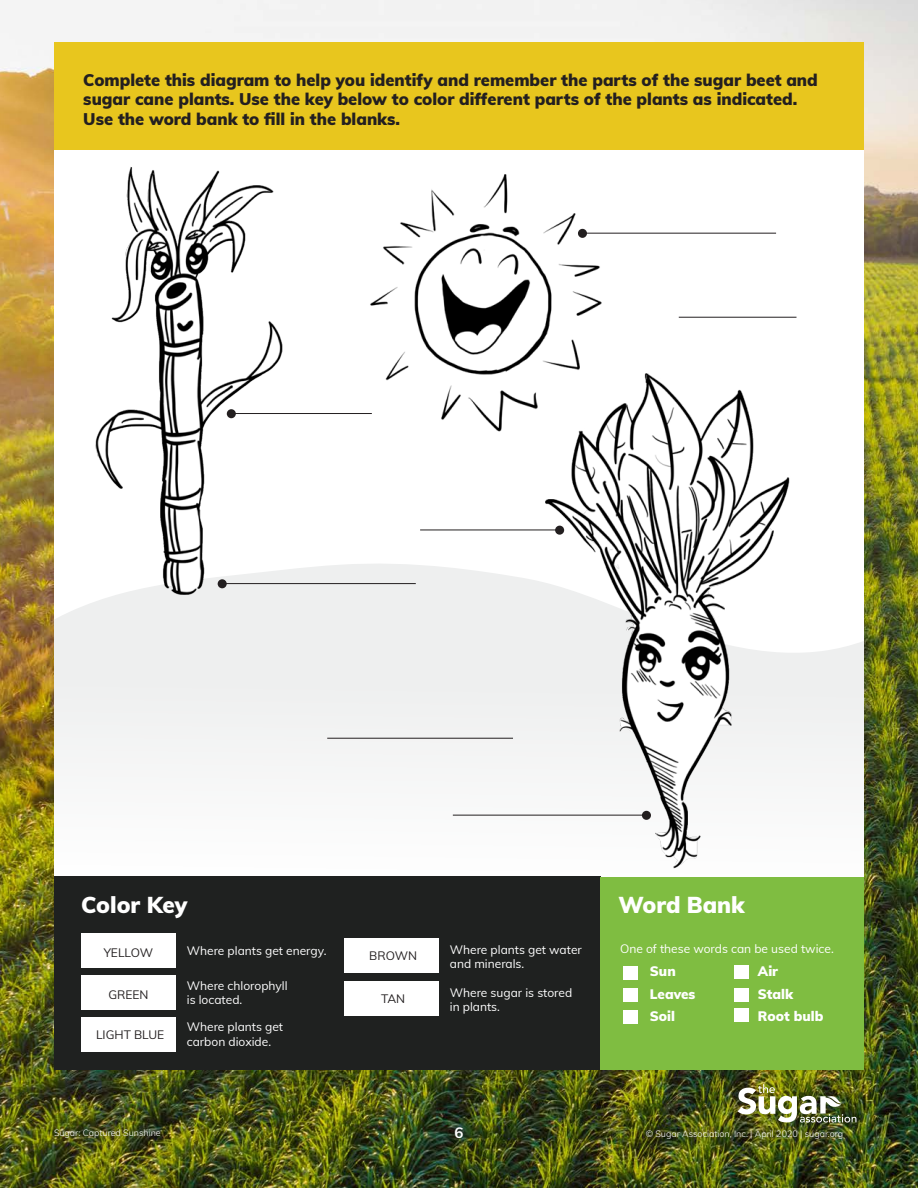
<style>
.page{position:relative;width:918px;height:1188px;background:#fff}
.page>*{position:absolute;margin:0;border:0;box-sizing:border-box;transform-origin:0 0}
.t1{font:900 22.5px "Muli";color:#fff}
.t2{font:900 16.5px/19.8px "Muli";color:#231f20}
.t3{font:700 15px "Muli";color:#fff}
.t4{font:900 13.5px "Muli";color:#fff}
.t5{font:12px/14.4px "Muli";color:#fff}
.t6{font:12px "Muli";color:#231f20}
.t7{font:300 9px "Muli";color:#fff}
</style>
<div class="page">
<img style="left:0;top:0;width:918px;height:1188px">
<img style="left:47px;top:1122px;width:121px;height:24px">
<svg style="left:447px;top:1119px;width:24px;height:26px"></svg>
<img style="left:638px;top:1122px;width:213px;height:25px">
<img style="left:738px;top:1084px;width:118px;height:39px">
<div style="left:54px;top:138px;width:810px;height:761px;background:#fff"></div>
<svg style="left:54px;top:564px;width:810px;height:313px;fill:#f3f4f4"></svg>
<img style="left:370px;top:174px;width:287px;height:258px">
<img style="left:545px;top:372px;width:245px;height:497px">
<img style="left:95px;top:167px;width:187px;height:429px">
<div style="left:54px;top:877px;width:546px;height:193px;background:#1f2120"></div>
<div style="left:54px;top:42px;width:810px;height:108px;background:#e8c61e"></div>
<div style="left:81px;top:933px;width:95px;height:35px;background:#fff"></div>
<div style="left:81px;top:975px;width:95px;height:35px;background:#fff"></div>
<div style="left:81px;top:1017px;width:95px;height:35px;background:#fff"></div>
<div style="left:344px;top:938px;width:95px;height:35px;background:#fff"></div>
<div style="left:344px;top:981px;width:95px;height:35px;background:#fff"></div>
<div style="left:600px;top:877px;width:264px;height:192px;background:#7fbd41"></div>
<div style="left:623px;top:966px;width:15px;height:13px;background:#fff"></div>
<div style="left:623px;top:988px;width:15px;height:14px;background:#fff"></div>
<div style="left:623px;top:1010px;width:15px;height:14px;background:#fff"></div>
<div style="left:734px;top:1008px;width:14px;height:14px;background:#fff"></div>
<div style="left:734px;top:966px;width:14px;height:13px;background:#fff"></div>
<div style="left:734px;top:988px;width:14px;height:14px;background:#fff"></div>
<hr style="left:223px;top:583px;width:193px;height:1px;background:#231f20">
<div style="left:218px;top:579px;width:9px;height:9px;background:#231f20;border-radius:50%"></div>
<hr style="left:453px;top:815px;width:193px;height:1px;background:#231f20">
<div style="left:642px;top:811px;width:9px;height:9px;background:#231f20;border-radius:50%"></div>
<hr style="left:327px;top:738px;width:186px;height:1px;background:#231f20">
<hr style="left:583px;top:233px;width:193px;height:1px;background:#231f20">
<div style="left:578px;top:229px;width:9px;height:9px;background:#231f20;border-radius:50%"></div>
<hr style="left:232px;top:413px;width:140px;height:1px;background:#231f20">
<div style="left:227px;top:409px;width:9px;height:9px;background:#231f20;border-radius:50%"></div>
<hr style="left:420px;top:530px;width:139px;height:1px;background:#231f20">
<div style="left:555px;top:526px;width:9px;height:9px;background:#231f20;border-radius:50%"></div>
<hr style="left:679px;top:317px;width:117px;height:1px;background:#231f20">
<p class="t2" style="left:83px;top:69px;width:736px">Complete this diagram to help you identify and remember the parts of the sugar beet and sugar cane plants. Use the key below to color different parts of the plants as indicated.</p>
<p class="t2" style="left:83px;top:109px;width:318px">Use the word bank to fill in the blanks.</p>
<p class="t1" style="left:81px;top:889px;width:108px">Color Key</p>
<p class="t6" style="left:104px;top:944px;width:51px">YELLOW</p>
<p class="t6" style="left:108px;top:985px;width:42px">GREEN</p>
<p class="t6" style="left:96px;top:1026px;width:70px">LIGHT BLUE</p>
<p class="t5" style="left:187px;top:943px;width:141px">Where plants get energy.</p>
<p class="t5" style="left:187px;top:977px;width:102px">Where chlorophyll</p>
<p class="t5" style="left:187px;top:992px;width:57px">is located.</p>
<p class="t5" style="left:187px;top:1019px;width:98px">Where plants get carbon dioxide.</p>
<p class="t6" style="left:369px;top:947px;width:49px">BROWN</p>
<p class="t5" style="left:450px;top:942px;width:134px">Where plants get water and minerals.</p>
<p class="t6" style="left:381px;top:990px;width:25px">TAN</p>
<p class="t5" style="left:450px;top:985px;width:124px">Where sugar is stored in plants.</p>
<p class="t1" style="left:619px;top:889px;width:128px">Word Bank</p>
<p class="t5" style="left:620px;top:941px;width:215px">One of these words can be used twice.</p>
<p class="t4" style="left:650px;top:962px;width:27px">Sun</p>
<p class="t4" style="left:650px;top:984px;width:47px">Leaves</p>
<p class="t4" style="left:650px;top:1007px;width:27px">Soil</p>
<p class="t4" style="left:758px;top:962px;width:22px">Air</p>
<p class="t4" style="left:758px;top:984px;width:37px">Stalk</p>
<p class="t4" style="left:758px;top:1007px;width:67px">Root bulb</p>
<p class="t7" style="left:54px;top:1126px;width:108px">Sugar: Captured Sunshine</p>
<p class="t3" style="left:455px;top:1121px;width:10px">6</p>
<p class="t7" style="left:646px;top:1127px;width:199px">© Sugar Association, Inc. | April 2020 | sugar.org</p>
</div>
